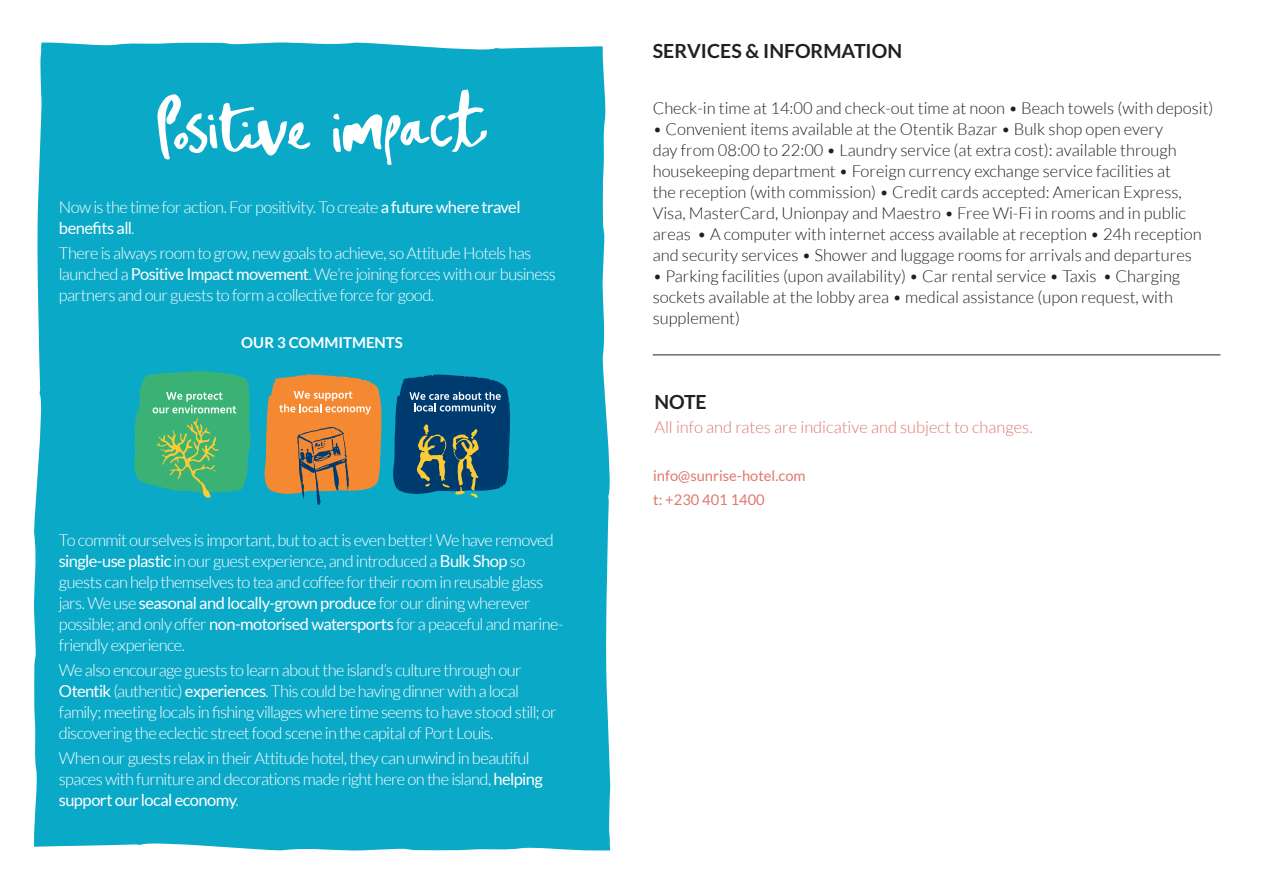
<style>
.page{position:relative;width:1263px;height:893px;background:#fff}
.page>*{position:absolute;margin:0;border:0;box-sizing:border-box;transform-origin:0 0}
.t1{font:700 19.5px "Lato";color:#231f20}
.t2{font:300 16.5px/21px "Lato";letter-spacing:-.04em;color:#fff}
.t3{font:300 16.5px/21px "Lato";color:#231f20}
.t4{font:300 16.5px "Lato";color:#de796e}
.t5{font:700 15px "Lato";color:#fff}
.t6{font:14.7px/24.6px "Lato";color:#de796e}
.s1{font-weight:400}
</style>
<div class="page">
<hr style="left:653px;top:355px;width:567px;height:1px;background:#231f20">
<div style="left:34px;top:42px;width:577px;height:809px;background:#0ba9c8"></div>
<svg style="left:157px;top:94px;width:154px;height:66px"></svg>
<svg style="left:333px;top:89px;width:154px;height:76px"></svg>
<svg style="left:134px;top:371px;width:117px;height:127px;background:#45b480"></svg>
<svg style="left:264px;top:374px;width:118px;height:131px;background:#be8d55"></svg>
<svg style="left:393px;top:374px;width:117px;height:124px;background:#1f5a7b"></svg>
<p class="t2" style="left:59px;top:197px;width:463px">Now is the time for action. For positivity. To create <span class="s1">a future where travel benefits all</span>.</p>
<p class="t2" style="left:59px;top:243px;width:498px">There is always room to grow, new goals to achieve, so Attitude Hotels has launched a <span class="s1">Positive Impact movement</span>. We’re joining forces with our business partners and our guests to form a collective force for good.</p>
<p class="t5" style="left:241px;top:334px;width:163px">OUR 3 COMMITMENTS</p>
<p class="t2" style="left:59px;top:529px;width:506px">To commit ourselves is important, but to act is even better! We have removed <span class="s1">single-use plastic</span> in our guest experience, and introduced a <span class="s1">Bulk Shop</span> so guests can help themselves to tea and coffee for their room in reusable glass jars. We use <span class="s1">seasonal and locally-grown produce</span> for our dining wherever possible; and only offer <span class="s1">non-motorised watersports</span> for a peaceful and marine&shy;friendly experience.</p>
<p class="t2" style="left:59px;top:660px;width:499px">We also encourage guests to learn about the island’s culture through our <span class="s1">Otentik</span> (authentic) <span class="s1">experiences</span>. This could be having dinner with a local family; meeting locals in fishing villages where time seems to have stood still; or discovering the eclectic street food scene in the capital of Port Louis.</p>
<p class="t2" style="left:59px;top:748px;width:485px">When our guests relax in their Attitude hotel, they can unwind in beautiful spaces with furniture and decorations made right here on the island, <span class="s1">helping support our local economy</span>.</p>
<p class="t1" style="left:653px;top:40px;width:251px">SERVICES &amp; INFORMATION</p>
<p class="t3" style="left:653px;top:98px;width:562px">Check-in time at 14:00 and check-out time at noon • Beach towels (with deposit)</p>
<p class="t3" style="left:653px;top:119px;width:550px">• Convenient items available at the Otentik Bazar • Bulk shop open every<br>day from 08:00 to 22:00 • Laundry service (at extra cost): available through housekeeping department • Foreign currency exchange service facilities at<br>the reception (with commission) • Credit cards accepted: American Express, Visa, MasterCard, Unionpay and Maestro • Free Wi-Fi in rooms and in public areas • A computer with internet access available at reception • 24h reception and security services • Shower and luggage rooms for arrivals and departures</p>
<p class="t3" style="left:653px;top:266px;width:529px">• Parking facilities (upon availability) • Car rental service • Taxis • Charging sockets available at the lobby area • medical assistance (upon request, with supplement)</p>
<p class="t1" style="left:654px;top:391px;width:54px">NOTE</p>
<p class="t4" style="left:654px;top:418px;width:380px">All info and rates are indicative and subject to changes.</p>
<p class="t6" style="left:653px;top:463px;width:154px">info@sunrise-hotel.com t: +230 401 1400</p>
</div>
